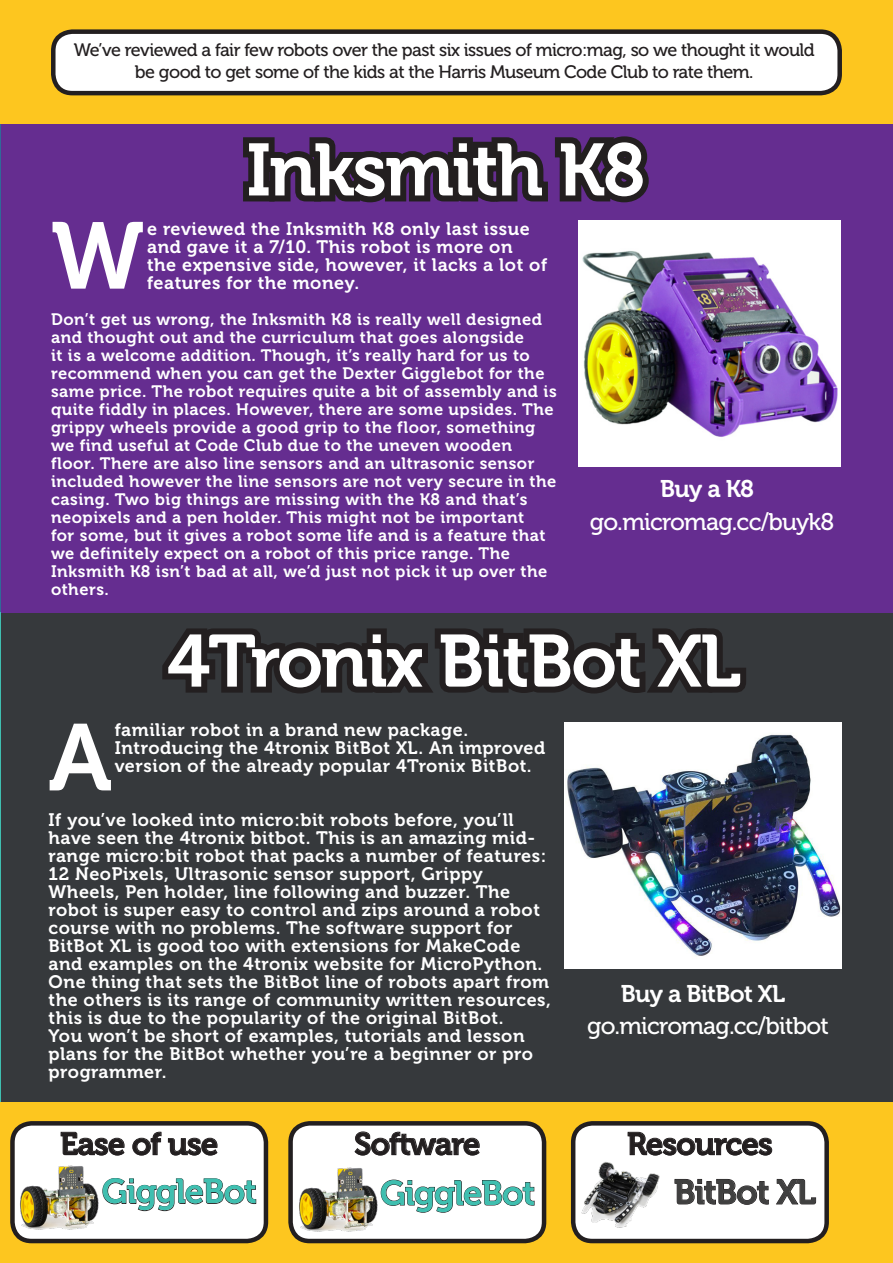
<style>
.page{position:relative;width:893px;height:1263px;background:#fff}
.page>*{position:absolute;margin:0;border:0;box-sizing:border-box;transform-origin:0 0}
.Lead_1st_Par{font:94.05px "Museo 700";color:#fff}
.t1{font:73.5px "Museo 700";letter-spacing:-.03em;color:#fff}
.t2{font:34.5px "Museo 700";letter-spacing:-.03em;color:#3fbfb0}
.t3{font:34.5px "Museo 700";letter-spacing:-.03em;color:#404040}
.t4{font:31.5px "Museo 700";letter-spacing:-.03em;color:#231f20}
.Underline_-_White{font:24px "Museo 500";letter-spacing:-.03em;color:#fff}
.Underline_-_White-2{font:24px "Museo 700";letter-spacing:-.03em;color:#fff}
.Lead_1st_Par-2{font:18px/18px "Museo 700";letter-spacing:.03em;color:#fff}
.Paragraph_Style_2{font:18px/21.6px "Museo 500";letter-spacing:-.03em;color:#231f20;text-align:center}
.Lead_1st_Par-3{font:16.5px/18px "Museo 700";letter-spacing:.03em;color:#fff}
</style>
<div class="page">
<hr style="left:0;top:123px;width:1px;height:489px;background:#306998">
<div style="left:0;top:1101px;width:893px;height:162px;background:#fdc61f"></div>
<hr style="left:0;top:612px;width:1px;height:489px;background:#3fbfb0">
<div style="left:1px;top:612px;width:892px;height:489px;background:#36393c"></div>
<div style="left:1px;top:123px;width:892px;height:489px;background:#652d90"></div>
<img style="left:578px;top:220px;width:263px;height:246px">
<div style="left:0;top:0;width:893px;height:123px;background:#fdc61f"></div>
<img style="left:564px;top:722px;width:278px;height:246px">
<svg style="left:243px;top:136px;width:406px;height:67px"></svg>
<svg style="left:162px;top:628px;width:584px;height:66px"></svg>
<div style="left:12px;top:1123px;width:254px;height:118px;background:#fff;border-radius:19px"></div>
<div style="left:10px;top:1121px;width:258px;height:122px;border:4px solid #231f20;border-radius:19px"></div>
<svg style="left:60px;top:1131px;width:65px;height:25px"></svg>
<svg style="left:132px;top:1131px;width:30px;height:25px"></svg>
<svg style="left:168px;top:1137px;width:50px;height:19px"></svg>
<img style="left:10px;top:1154px;width:101px;height:82px">
<svg style="left:102px;top:1178px;width:154px;height:33px"></svg>
<div style="left:291px;top:1123px;width:253px;height:118px;background:#fff;border-radius:19px"></div>
<div style="left:288px;top:1121px;width:258px;height:122px;border:4px solid #231f20;border-radius:19px"></div>
<svg style="left:354px;top:1131px;width:126px;height:25px"></svg>
<img style="left:288px;top:1156px;width:90px;height:82px">
<svg style="left:380px;top:1179px;width:155px;height:34px"></svg>
<div style="left:573px;top:1123px;width:254px;height:118px;background:#fff;border-radius:19px"></div>
<div style="left:571px;top:1121px;width:258px;height:122px;border:4px solid #231f20;border-radius:19px"></div>
<svg style="left:627px;top:1131px;width:145px;height:25px"></svg>
<img style="left:581px;top:1153px;width:80px;height:75px">
<svg style="left:674px;top:1179px;width:95px;height:26px"></svg>
<svg style="left:776px;top:1179px;width:40px;height:26px"></svg>
<div style="left:53px;top:32px;width:787px;height:61px;background:#fff;border-radius:19px"></div>
<div style="left:51px;top:29px;width:791px;height:66px;border:4px solid #231f20;border-radius:19px"></div>
<p class="Paragraph_Style_2" style="left:74px;top:39px;width:743px">We’ve reviewed a fair few robots over the past six issues of micro:mag, so we thought it would be good to get some of the kids at the Harris Museum Code Club to rate them.</p>
<p class="t1" style="left:246px;top:129px;width:401px">Inksmith K8</p>
<p class="Lead_1st_Par" style="left:51px;top:204px;width:95px">W</p>
<p class="Lead_1st_Par-2" style="left:147px;top:220px;width:402px">e reviewed the Inksmith K8 only last issue and gave it a 7/10. This robot is more on<br>the expensive side, however, it lacks a lot of features for the money.</p>
<p class="Lead_1st_Par-3" style="left:51px;top:310px;width:507px">Don’t get us wrong, the Inksmith K8 is really well designed and thought out and the curriculum that goes alongside<br>it is a welcome addition. Though, it’s really hard for us to recommend when you can get the Dexter Gigglebot for the same price. The robot requires quite a bit of assembly and is quite fiddly in places. However, there are some upsides. The grippy wheels provide a good grip to the floor, something we find useful at Code Club due to the uneven wooden floor. There are also line sensors and an ultrasonic sensor included however the line sensors are not very secure in the casing. Two big things are missing with the K8 and that’s neopixels and a pen holder. This might not be important<br>for some, but it gives a robot some life and is a feature that we definitely expect on a robot of this price range. The Inksmith K8 isn’t bad at all, we’d just not pick it up over the others.</p>
<p class="Underline_-_White-2" style="left:660px;top:476px;width:96px">Buy a K8</p>
<p class="Underline_-_White" style="left:590px;top:509px;width:246px">go.micromag.cc/buyk8</p>
<p class="t1" style="left:167px;top:620px;width:575px">4Tronix BitBot XL</p>
<p class="Lead_1st_Par" style="left:49px;top:706px;width:65px">A</p>
<p class="Lead_1st_Par-2" style="left:115px;top:721px;width:432px">familiar robot in a brand new package.<br>Introducing the 4tronix BitBot XL. An improved version of the already popular 4Tronix BitBot.</p>
<p class="Lead_1st_Par-2" style="left:49px;top:811px;width:504px">If you’ve looked into micro:bit robots before, you’ll have seen the 4tronix bitbot. This is an amazing mid&shy;range micro:bit robot that packs a number of features:<br>12 NeoPixels, Ultrasonic sensor support, Grippy Wheels, Pen holder, line following and buzzer. The robot is super easy to control and zips around a robot course with no problems. The software support for BitBot XL is good too with extensions for MakeCode and examples on the 4tronix website for MicroPython.<br>One thing that sets the BitBot line of robots apart from the others is its range of community written resources, this is due to the popularity of the original BitBot.<br>You won’t be short of examples, tutorials and lesson plans for the BitBot whether you’re a beginner or pro programmer.</p>
<p class="t4" style="left:60px;top:1126px;width:160px">Ease of use</p>
<p class="t2" style="left:102px;top:1172px;width:157px">GiggleBot</p>
<p class="t4" style="left:354px;top:1126px;width:128px">Software</p>
<p class="t2" style="left:380px;top:1174px;width:157px">GiggleBot</p>
<p class="Underline_-_White-2" style="left:621px;top:980px;width:166px">Buy a BitBot XL</p>
<p class="Underline_-_White" style="left:587px;top:1013px;width:243px">go.micromag.cc/bitbot</p>
<p class="t4" style="left:627px;top:1126px;width:147px">Resources</p>
<p class="t3" style="left:674px;top:1173px;width:144px">BitBot XL</p>
</div>
